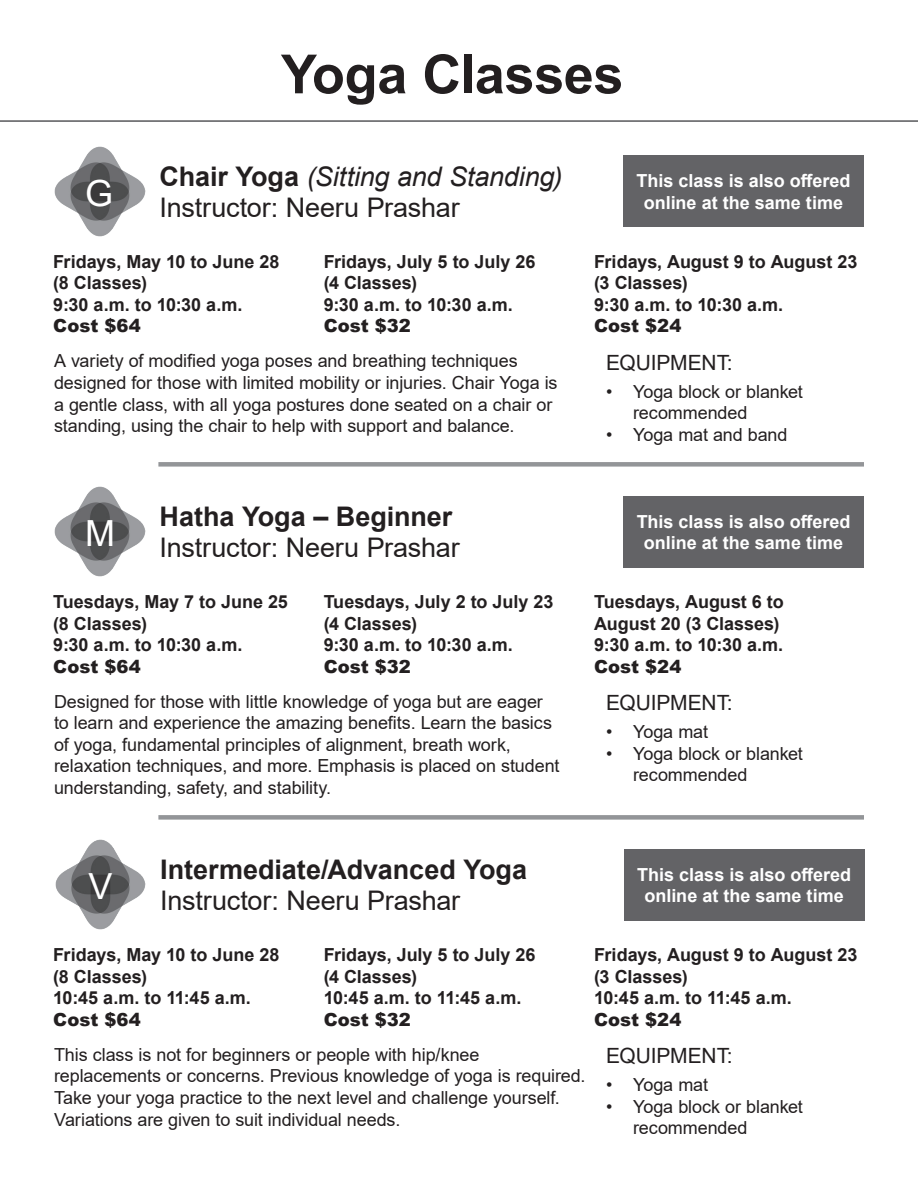
<style>
.page{position:relative;width:918px;height:1188px;background:#fff}
.page>*{position:absolute;margin:0;border:0;box-sizing:border-box;transform-origin:0 0}
.Page_Titles{font:700 54px "Arial";letter-spacing:-.005em;color:#231f20}
.t1{font:36px "Arial";color:#fff}
.Instructor_Names{font:27px "Arial";letter-spacing:-.01em;color:#231f20}
.Class_Titles{font:700 27px "Arial";color:#231f20}
.Class_Titles-2{font:italic 27px "Arial";letter-spacing:-.01em;color:#231f20}
.Class_Subtitles{font:21px "Arial";letter-spacing:-.005em;color:#231f20}
.Main_Paragraph_Text{font:18px/21.6px "Arial";letter-spacing:-.005em;color:#231f20}
.Class_Date_Time{font:700 18px/21.6px "Arial";color:#231f20}
.Online_Inperson_Note{font:700 18px/21.6px "Arial";color:#fff;text-align:center}
.s1{font-weight:700;font-style:normal}
.s2{font-weight:900}
</style>
<div class="page">
<hr style="left:0;top:120px;width:918px;height:2px;background:#57585a">
<div style="left:158px;top:815px;width:706px;height:5px;background:#939598"></div>
<div style="left:623px;top:496px;width:241px;height:72px;background:#636366"></div>
<img style="left:55px;top:487px;width:90px;height:90px">
<div style="left:624px;top:849px;width:241px;height:72px;background:#636366"></div>
<img style="left:56px;top:840px;width:90px;height:90px">
<img style="left:55px;top:146px;width:90px;height:90px">
<div style="left:623px;top:155px;width:241px;height:72px;background:#636366"></div>
<div style="left:158px;top:462px;width:706px;height:5px;background:#939598"></div>
<p class="t1" style="left:85px;top:168px;width:30px">G</p>
<p class="Page_Titles" style="left:281px;top:36px;width:344px">Yoga Classes</p>
<p class="Class_Titles-2" style="left:160px;top:159px;width:404px"><span class="s1">Chair Yoga</span> (Sitting and Standing)</p>
<p class="Instructor_Names" style="left:160px;top:189px;width:302px">Instructor: Neeru Prashar</p>
<p class="Online_Inperson_Note" style="left:637px;top:170px;width:215px">This class is also offered online at the same time</p>
<p class="Class_Date_Time" style="left:53px;top:251px;width:228px">Fridays, May 10 to June 28 (8 Classes)<br>9:30 a.m. to 10:30 a.m.<br><span class="s2">Cost $64</span></p>
<p class="Class_Date_Time" style="left:324px;top:251px;width:213px">Fridays, July 5 to July 26 (4 Classes)<br>9:30 a.m. to 10:30 a.m.<br><span class="s2">Cost $32</span></p>
<p class="Class_Date_Time" style="left:594px;top:251px;width:265px">Fridays, August 9 to August 23 (3 Classes)<br>9:30 a.m. to 10:30 a.m.<br><span class="s2">Cost $24</span></p>
<p class="Main_Paragraph_Text" style="left:54px;top:350px;width:505px">A variety of modified yoga poses and breathing techniques designed for those with limited mobility or injuries. Chair Yoga is a gentle class, with all yoga postures done seated on a chair or standing, using the chair to help with support and balance.</p>
<p class="Class_Subtitles" style="left:606px;top:348px;width:128px">EQUIPMENT:</p>
<p class="Main_Paragraph_Text" style="left:633px;top:381px;width:171px;text-indent:-27px">• Yoga block or blanket recommended</p>
<p class="Main_Paragraph_Text" style="left:606px;top:424px;width:183px">• Yoga mat and band</p>
<p class="t1" style="left:85px;top:509px;width:31px">M</p>
<p class="Class_Titles" style="left:160px;top:498px;width:294px">Hatha Yoga – Beginner</p>
<p class="Instructor_Names" style="left:160px;top:529px;width:302px">Instructor: Neeru Prashar</p>
<p class="Online_Inperson_Note" style="left:637px;top:511px;width:215px">This class is also offered</p>
<p class="Online_Inperson_Note" style="left:644px;top:532px;width:201px">online at the same time</p>
<p class="Class_Date_Time" style="left:53px;top:591px;width:236px">Tuesdays, May 7 to June 25 (8 Classes)<br>9:30 a.m. to 10:30 a.m.<br><span class="s2">Cost $64</span></p>
<p class="Class_Date_Time" style="left:324px;top:591px;width:231px">Tuesdays, July 2 to July 23 (4 Classes)<br>9:30 a.m. to 10:30 a.m.<br><span class="s2">Cost $32</span></p>
<p class="Class_Date_Time" style="left:594px;top:591px;width:191px">Tuesdays, August 6 to<br>August 20 (3 Classes)<br>9:30 a.m. to 10:30 a.m.<br><span class="s2">Cost $24</span></p>
<p class="Main_Paragraph_Text" style="left:54px;top:690px;width:507px">Designed for those with little knowledge of yoga but are eager to learn and experience the amazing benefits. Learn the basics of yoga, fundamental principles of alignment, breath work, relaxation techniques, and more. Emphasis is placed on student understanding, safety, and stability.</p>
<p class="Class_Subtitles" style="left:606px;top:688px;width:128px">EQUIPMENT:</p>
<p class="Main_Paragraph_Text" style="left:606px;top:721px;width:104px">• Yoga mat</p>
<p class="Main_Paragraph_Text" style="left:633px;top:743px;width:171px;text-indent:-27px">• Yoga block or blanket recommended</p>
<p class="t1" style="left:89px;top:862px;width:26px">V</p>
<p class="Class_Titles" style="left:160px;top:851px;width:368px">Intermediate/Advanced Yoga</p>
<p class="Instructor_Names" style="left:160px;top:882px;width:302px">Instructor: Neeru Prashar</p>
<p class="Online_Inperson_Note" style="left:637px;top:864px;width:215px">This class is also offered</p>
<p class="Online_Inperson_Note" style="left:645px;top:885px;width:201px">online at the same time</p>
<p class="Class_Date_Time" style="left:53px;top:944px;width:228px">Fridays, May 10 to June 28 (8 Classes)<br>10:45 a.m. to 11:45 a.m.<br><span class="s2">Cost $64</span></p>
<p class="Class_Date_Time" style="left:324px;top:944px;width:213px">Fridays, July 5 to July 26 (4 Classes)<br>10:45 a.m. to 11:45 a.m.<br><span class="s2">Cost $32</span></p>
<p class="Class_Date_Time" style="left:594px;top:944px;width:265px">Fridays, August 9 to August 23 (3 Classes)<br>10:45 a.m. to 11:45 a.m.<br><span class="s2">Cost $24</span></p>
<p class="Main_Paragraph_Text" style="left:54px;top:1043px;width:533px">This class is not for beginners or people with hip/knee replacements or concerns. Previous knowledge of yoga is required.<br>Take your yoga practice to the next level and challenge yourself.<br>Variations are given to suit individual needs.</p>
<p class="Class_Subtitles" style="left:606px;top:1041px;width:128px">EQUIPMENT:</p>
<p class="Main_Paragraph_Text" style="left:606px;top:1074px;width:104px">• Yoga mat</p>
<p class="Main_Paragraph_Text" style="left:633px;top:1096px;width:171px;text-indent:-27px">• Yoga block or blanket recommended</p>
</div>
